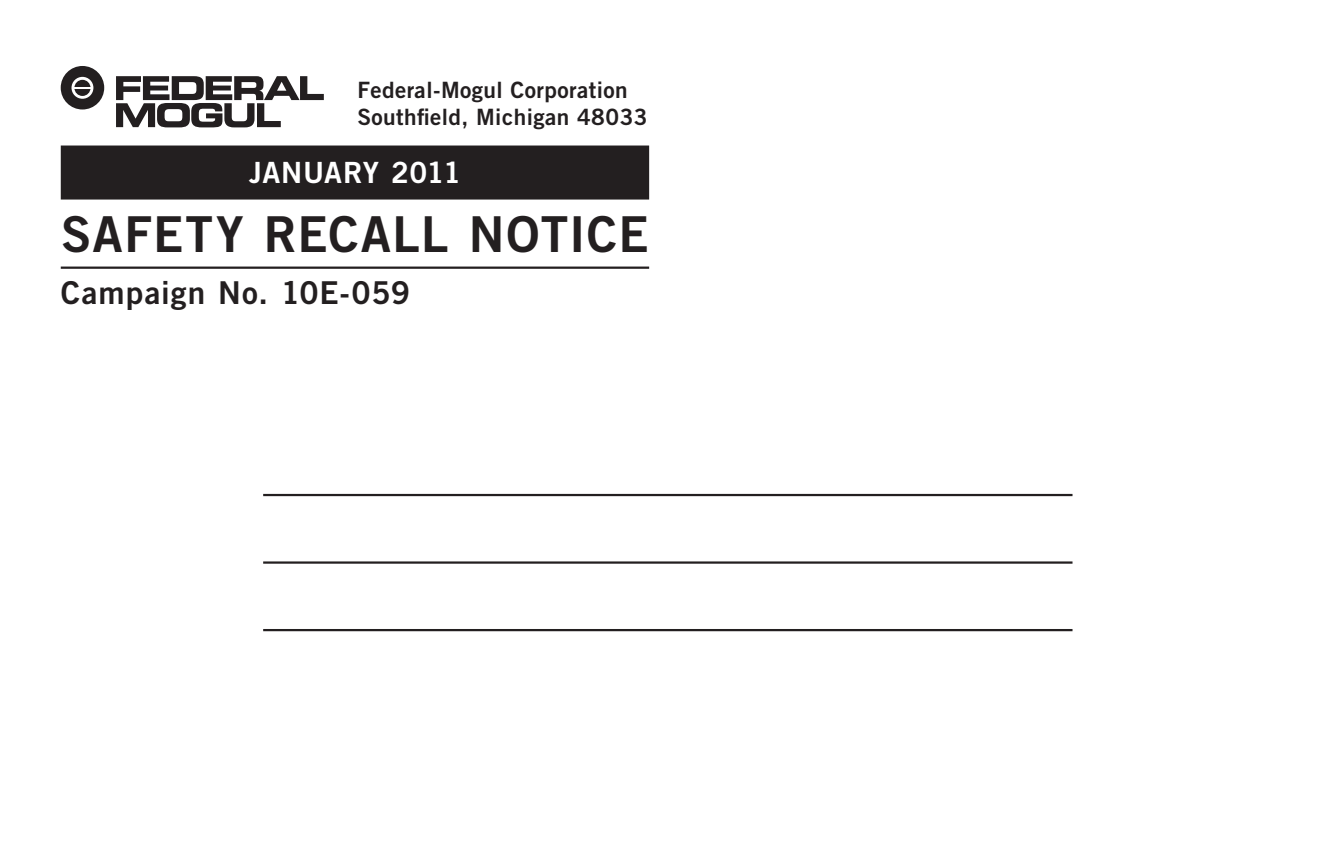
<style>
.page{position:relative;width:1337px;height:851px;background:#fff}
.page>*{position:absolute;margin:0;border:0;box-sizing:border-box;transform-origin:0 0}
.t1{font:49.5px "Trade Gothic Bold Two";letter-spacing:.025em;color:#231f20}
.t2{font:31.5px "Trade Gothic Bold Two";letter-spacing:.03em;color:#231f20}
.t3{font:29.25px "Trade Gothic Bold Two";letter-spacing:.015em;color:#fff}
.t4{font:22.5px/27px "Trade Gothic Bold Two";letter-spacing:.02em;color:#231f20}
</style>
<div class="page">
<div style="left:61px;top:66px;width:43px;height:43px;background:#231f20;border-radius:50%"></div>
<svg style="left:71px;top:77px;width:22px;height:22px"></svg>
<div style="left:74px;top:80px;width:17px;height:16px;background:#231f20;border-radius:50%"></div>
<svg style="left:73px;top:87px;width:19px;height:2px"></svg>
<svg style="left:116px;top:76px;width:208px;height:51px"></svg>
<div style="left:61px;top:145px;width:588px;height:54px;background:#231f20"></div>
<hr style="left:61px;top:266px;width:588px;height:3px;background:#231f20">
<hr style="left:263px;top:494px;width:809px;height:2px;background:#231f20">
<hr style="left:263px;top:561px;width:809px;height:2px;background:#231f20">
<hr style="left:263px;top:629px;width:809px;height:2px;background:#231f20">
<p class="t4" style="left:357px;top:76px;width:292px">Federal-Mogul Corporation<br>Southfield, Michigan 48033</p>
<h3 class="t3" style="left:249px;top:154px;width:213px">JANUARY 2011</h3>
<h1 class="t1" style="left:61px;top:204px;width:589px">SAFETY RECALL NOTICE</h1>
<h2 class="t2" style="left:61px;top:273px;width:351px">Campaign No. 10E-059</h2>
</div>
